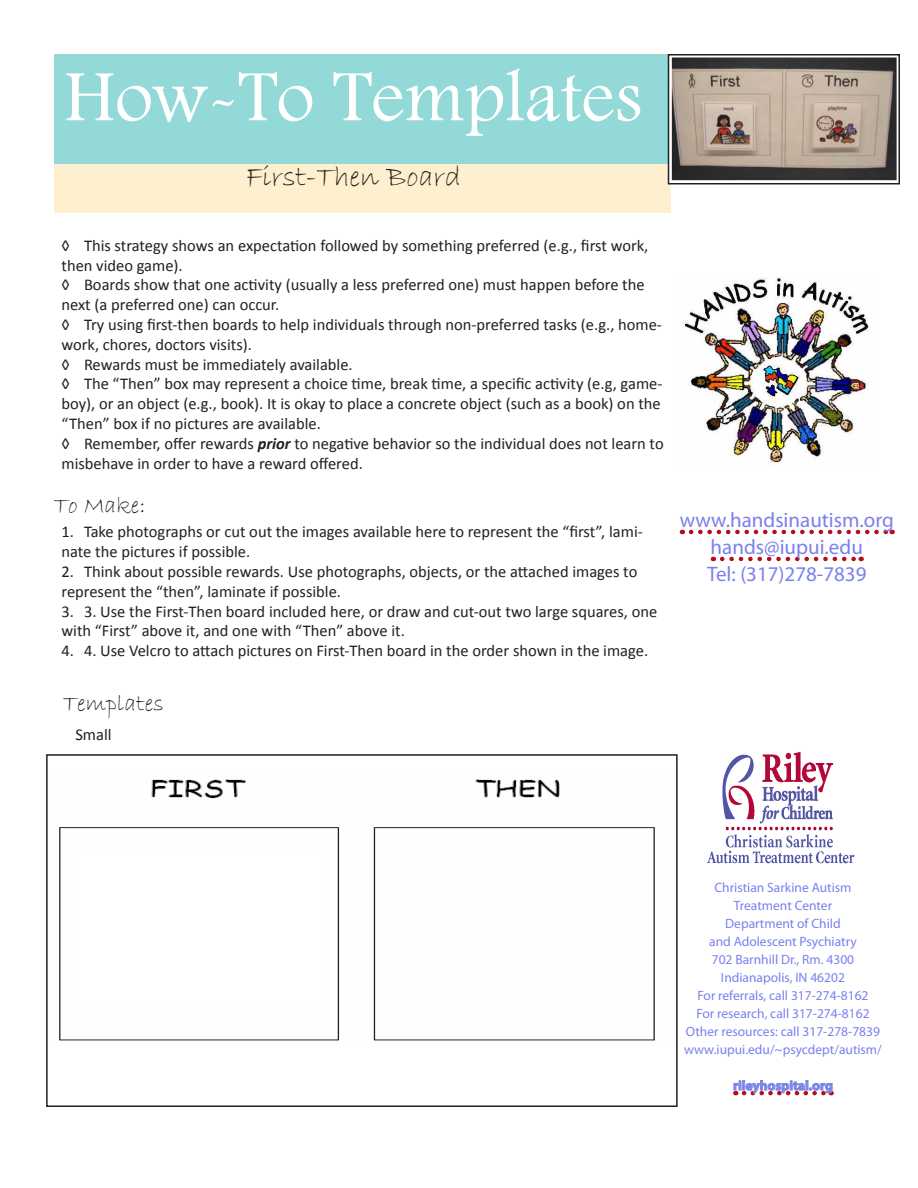
<style>
.page{position:relative;width:918px;height:1188px;background:#fff}
.page>*{position:absolute;margin:0;border:0;box-sizing:border-box;transform-origin:0 0}
.Masthead{font:75px "Footlight MT Light";color:#fff}
.Submast{font:30px "Bradley Hand ITC";color:#231f20}
.Subtitle{font:24px "Bradley Hand ITC";color:#231f20}
.Website{font:21px "Myriad Pro";color:#7b80ee}
.Bulleted_Paragraph{font:16.5px/19.8px "Calibri";color:#231f20}
.Numbered_Paragraph{font:16.5px/19.8px "Calibri";color:#231f20}
.Main_Paragraph{font:16.5px "Calibri";color:#231f20}
.Contact_Info{font:13.5px "Myriad Pro";color:#7b80ee}
.Riley_Underline{font:700 13.5px "Myriad Pro";color:#7b80ee}
.s1{font-weight:700;font-style:italic}
</style>
<div class="page">
<div style="left:54px;top:54px;width:618px;height:110px;background:#93d9d8"></div>
<div style="left:55px;top:164px;width:616px;height:49px;background:#fef0ce"></div>
<svg style="left:691px;top:530px;width:202px;height:4px"></svg>
<svg style="left:722px;top:557px;width:140px;height:4px"></svg>
<img style="left:671px;top:57px;width:226px;height:124px">
<div style="left:668px;top:54px;width:232px;height:130px;border:2px solid #231f20"></div>
<svg style="left:733px;top:1080px;width:100px;height:15px"></svg>
<img style="left:682px;top:278px;width:187px;height:189px">
<img style="left:707px;top:751px;width:148px;height:113px">
<img style="left:59px;top:779px;width:596px;height:262px">
<div style="left:46px;top:754px;width:632px;height:353px;border:2px solid #231f20"></div>
<p class="Masthead" style="left:64px;top:52px;width:580px">How-To Templates</p>
<p class="Submast" style="left:246px;top:158px;width:217px">First-Then Board</p>
<p class="Bulleted_Paragraph" style="left:62px;top:235px;width:588px">◊ This strategy shows an expectation followed by something preferred (e.g., first work, then video game).</p>
<p class="Bulleted_Paragraph" style="left:62px;top:274px;width:585px">◊ Boards show that one activity (usually a less preferred one) must happen before the next (a preferred one) can occur.</p>
<p class="Bulleted_Paragraph" style="left:62px;top:314px;width:602px">◊ Try using first-then boards to help individuals through non-preferred tasks (e.g., home&shy;work, chores, doctors visits).</p>
<p class="Bulleted_Paragraph" style="left:62px;top:354px;width:293px">◊ Rewards must be immediately available.</p>
<p class="Bulleted_Paragraph" style="left:62px;top:373px;width:602px;text-align:justify">◊ The “Then” box may represent a choice time, break time, a specific activity (e.g, game&shy;boy), or an object (e.g., book). It is okay to place a concrete object (such as a book) on the “Then” box if no pictures are available.</p>
<p class="Bulleted_Paragraph" style="left:62px;top:433px;width:604px">◊ Remember, offer rewards <span class="s1">prior</span> to negative behavior so the individual does not learn to misbehave in order to have a reward offered.</p>
<p class="Subtitle" style="left:54px;top:490px;width:93px">To Make:</p>
<p class="Numbered_Paragraph" style="left:62px;top:521px;width:583px">1. Take photographs or cut out the images available here to represent the “first”, lami&shy;nate the pictures if possible.</p>
<p class="Numbered_Paragraph" style="left:62px;top:561px;width:577px">2. Think about possible rewards. Use photographs, objects, or the attached images to represent the “then”, laminate if possible.</p>
<p class="Numbered_Paragraph" style="left:62px;top:600px;width:597px">3. 3. Use the First-Then board included here, or draw and cut-out two large squares, one with “First” above it, and one with “Then” above it.</p>
<p class="Numbered_Paragraph" style="left:62px;top:640px;width:588px">4. 4. Use Velcro to attach pictures on First-Then board in the order shown in the image.</p>
<p class="Subtitle" style="left:63px;top:688px;width:102px">Templates</p>
<p class="Main_Paragraph" style="left:75px;top:725px;width:38px">Small</p>
<p class="Website" style="left:680px;top:507px;width:216px">www.handsinautism.org</p>
<p class="Website" style="left:711px;top:534px;width:154px">hands@iupui.edu</p>
<p class="Website" style="left:707px;top:561px;width:161px">Tel: (317)278-7839</p>
<p class="Contact_Info" style="left:714px;top:879px;width:139px">Christian Sarkine Autism</p>
<p class="Contact_Info" style="left:734px;top:897px;width:100px">Treatment Center</p>
<p class="Contact_Info" style="left:725px;top:915px;width:117px">Department of Child</p>
<p class="Contact_Info" style="left:709px;top:933px;width:149px">and Adolescent Psychiatry</p>
<p class="Contact_Info" style="left:712px;top:951px;width:144px">702 Barnhill Dr., Rm. 4300</p>
<p class="Contact_Info" style="left:721px;top:969px;width:126px">Indianapolis, IN 46202</p>
<p class="Contact_Info" style="left:697px;top:987px;width:173px">For referrals, call 317-274-8162</p>
<p class="Contact_Info" style="left:696px;top:1005px;width:175px">For research, call 317-274-8162</p>
<p class="Contact_Info" style="left:686px;top:1023px;width:196px">Other resources: call 317-278-7839</p>
<p class="Contact_Info" style="left:684px;top:1041px;width:199px">www.iupui.edu/~psycdept/autism/</p>
<p class="Riley_Underline" style="left:733px;top:1077px;width:101px">rileyhospital.org</p>
</div>
